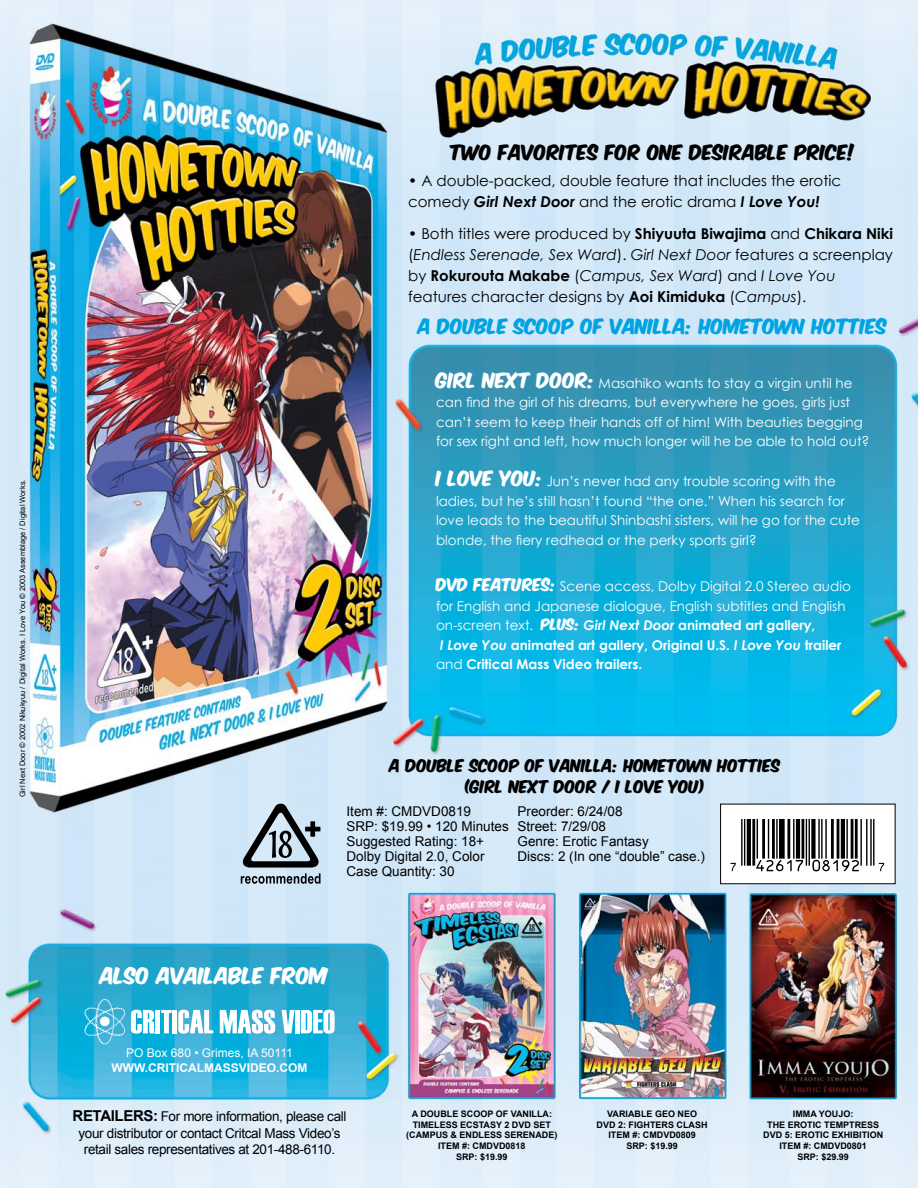
<style>
.page{position:relative;width:918px;height:1188px;background:#fff}
.page>*{position:absolute;margin:0;border:0;box-sizing:border-box;transform-origin:0 0}
.t1{font:19.5px "Komika Axis";color:#fff}
.t2{font:18px "Komika Axis";color:#00a4e2}
.t3{font:18px "Komika Axis";color:#000}
.t4{font:15px/21px "Century Gothic";color:#000}
.t5{font:15px/21px "Komika Axis";color:#000;text-align:center}
.t6{font:700 15px "Arial";color:#000}
.t7{font:13.5px/19.5px "Century Gothic";color:#fff}
.t8{font:13.5px/15px "Arial";color:#000}
.t9{font:13.5px "Arial";letter-spacing:-.025em;color:#000}
.t10{font:700 12px "Arial";color:#fff}
.t11{font:12px "Arial";color:#fff}
.t12{font:700 9px "Arial";color:#000}
.t13{font:7.5px "Arial";color:#000}
.s1{font-weight:700;font-style:italic}
.s2{font-weight:700}
.s3{font-style:italic}
.s4{font-family:"Komika Axis";font-size:18px}
.s5{font-family:"Komika Axis";font-size:15px}
.s6{font-family:"Komika Axis"}
.s7{font-weight:700;font-size:15px}
</style>
<div class="page">
<img style="left:0;top:0;width:918px;height:1188px">
<div style="left:721px;top:804px;width:174px;height:80px;background:#fff"></div>
<div style="left:720px;top:804px;width:176px;height:80px;border:1px solid #000"></div>
<svg style="left:730px;top:863px;width:6px;height:8px"></svg>
<hr style="left:744px;top:820px;width:1px;height:46px;background:#000">
<hr style="left:741px;top:820px;width:2px;height:46px;background:#000">
<hr style="left:752px;top:820px;width:3px;height:46px;background:#000">
<hr style="left:747px;top:820px;width:4px;height:46px;background:#000">
<svg style="left:756px;top:820px;width:48px;height:51px"></svg>
<hr style="left:809px;top:820px;width:1px;height:46px;background:#000">
<hr style="left:806px;top:820px;width:1px;height:46px;background:#000">
<svg style="left:811px;top:820px;width:48px;height:51px"></svg>
<hr style="left:866px;top:820px;width:1px;height:46px;background:#000">
<hr style="left:860px;top:820px;width:2px;height:46px;background:#000">
<hr style="left:873px;top:820px;width:2px;height:46px;background:#000">
<hr style="left:870px;top:820px;width:2px;height:46px;background:#000">
<svg style="left:878px;top:863px;width:6px;height:8px"></svg>
<svg style="left:241px;top:804px;width:79px;height:79px;background:#8e9ca7"></svg>
<svg style="left:131px;top:1010px;width:24px;height:24px"></svg>
<hr style="left:156px;top:1010px;width:4px;height:23px;background:#fff">
<svg style="left:161px;top:1010px;width:11px;height:23px"></svg>
<div style="left:172px;top:1010px;width:5px;height:23px;background:#fff"></div>
<svg style="left:178px;top:1010px;width:35px;height:24px"></svg>
<svg style="left:220px;top:1010px;width:55px;height:24px"></svg>
<svg style="left:282px;top:1010px;width:13px;height:23px"></svg>
<div style="left:295px;top:1010px;width:5px;height:23px;background:#fff"></div>
<svg style="left:301px;top:1010px;width:34px;height:24px"></svg>
<svg style="left:84px;top:999px;width:41px;height:45px;background:#4bb9db"></svg>
<div style="left:100px;top:1017px;width:10px;height:9px;background:#fff;border-radius:50%"></div>
<p class="t13" style="left:18px;top:797px;width:319px;rotate:-90deg">Girl Next Door © 2002 Nikukyuu / Digital Works. I Love You © 2003 Assemblage / Digital Works.</p>
<h2 class="t3" style="left:450px;top:143px;width:406px">TWO FAVORITES FOR ONE DESIRABLE PRICE!</h2>
<p class="t4" style="left:408px;top:170px;width:435px">• A double-packed, double feature that includes the erotic comedy <span class="s1">Girl Next Door</span> and the erotic drama <span class="s1">I Love You!</span></p>
<p class="t4" style="left:408px;top:223px;width:487px">• Both titles were produced by <span class="s2">Shiyuuta Biwajima</span> and <span class="s2">Chikara Niki </span>(<span class="s3">Endless Serenade, Sex Ward</span>). <span class="s3">Girl Next Door</span> features a screenplay by <span class="s2">Rokurouta Makabe</span> (<span class="s3">Campus, Sex Ward</span>) and <span class="s3">I Love You </span>features character designs by <span class="s2">Aoi Kimiduka</span> (<span class="s3">Campus</span>).</p>
<h2 class="t2" style="left:418px;top:318px;width:471px">A DOUBLE SCOOP OF VANILLA: HOMETOWN HOTTIES</h2>
<p class="t7" style="left:436px;top:373px;width:435px"><span class="s4">GIRL NEXT DOOR:</span> Masahiko wants to stay a virgin until he can find the girl of his dreams, but everywhere he goes, girls just can’t seem to keep their hands off of him! With beauties begging for sex right and left, how much longer will he be able to hold out?</p>
<p class="t7" style="left:436px;top:471px;width:426px"><span class="s4">I LOVE YOU:</span> Jun’s never had any trouble scoring with the ladies, but he’s still hasn’t found “the one.” When his search for love leads to the beautiful Shinbashi sisters, will he go for the cute blonde, the fiery redhead or the perky sports girl?</p>
<p class="t7" style="left:436px;top:576px;width:416px"><span class="s5">DVD FEATURES:</span> Scene access, Dolby Digital 2.0 Stereo audio for English and Japanese dialogue, English subtitles and English on-screen text. <span class="s6">PLUS:</span> <span class="s1">Girl Next Door</span> <span class="s2">animated art gallery,<br></span><span class="s1">I Love You</span> <span class="s2">animated art gallery, Original U.S.</span> <span class="s1">I Love You</span> <span class="s2">trailer </span>and <span class="s2">Critical Mass Video trailers.</span></p>
<p class="t5" style="left:389px;top:756px;width:392px">A DOUBLE SCOOP OF VANILLA: HOMETOWN HOTTIES (GIRL NEXT DOOR / I LOVE YOU)</p>
<p class="t8" style="left:346px;top:804px;width:164px">Item #: CMDVD0819<br>SRP: $19.99 • 120 Minutes<br>Suggested Rating: 18+<br>Dolby Digital 2.0, Color<br>Case Quantity: 30</p>
<p class="t8" style="left:518px;top:804px;width:189px">Preorder: 6/24/08<br>Street: 7/29/08<br>Genre: Erotic Fantasy<br>Discs: 2 (In one “double” case.)</p>
<h1 class="t1" style="left:100px;top:966px;width:229px">ALSO AVAILABLE FROM</h1>
<p class="t11" style="left:126px;top:1045px;width:168px">PO Box 680 • Grimes, IA 50111</p>
<p class="t10" style="left:112px;top:1060px;width:46px">WWW.CRITICALMASS</p>
<p class="t10" style="left:239px;top:1060px;width:51px">VIDEO.COM</p>
<p class="t6" style="left:73px;top:1106px;width:10px">RETAILERS</p>
<p class="t9" style="left:153px;top:1108px;width:195px"><span class="s7">:</span> For more information, please call</p>
<p class="t9" style="left:79px;top:1124px;width:263px">your distributor or contact Critcal Mass Video’s</p>
<p class="t9" style="left:84px;top:1141px;width:253px">retail sales representatives at 201-488-6110.</p>
<p class="t12" style="left:412px;top:1108px;width:142px">A DOUBLE SCOOP OF VANILLA:</p>
<p class="t12" style="left:413px;top:1119px;width:140px">TIMELESS ECSTASY 2 DVD SET</p>
<p class="t12" style="left:406px;top:1129px;width:153px">(CAMPUS &amp; ENDLESS SERENADE)</p>
<p class="t12" style="left:438px;top:1140px;width:7px">ITEM</p>
<p class="t12" style="left:462px;top:1140px;width:65px">#: CM DVD0818</p>
<p class="t12" style="left:456px;top:1151px;width:7px">SRP</p>
<p class="t12" style="left:475px;top:1151px;width:35px">: $19.99</p>
<p class="t12" style="left:607px;top:1108px;width:91px">VARIABLE GEO NEO</p>
<p class="t12" style="left:597px;top:1119px;width:113px">DVD 2: FIGHTERS CLASH</p>
<p class="t12" style="left:608px;top:1129px;width:7px">ITEM</p>
<p class="t12" style="left:632px;top:1129px;width:65px">#: CM DVD0809</p>
<p class="t12" style="left:626px;top:1140px;width:7px">SRP</p>
<p class="t12" style="left:645px;top:1140px;width:35px">: $19.99</p>
<p class="t12" style="left:793px;top:1108px;width:62px">IMMA YOUJO:</p>
<p class="t12" style="left:767px;top:1119px;width:114px">THE EROTIC TEMPTRESS</p>
<p class="t12" style="left:763px;top:1129px;width:122px">DVD 5: EROTIC EXHIBITION</p>
<p class="t12" style="left:779px;top:1140px;width:7px">ITEM</p>
<p class="t12" style="left:803px;top:1140px;width:65px">#: CM DVD0801</p>
<p class="t12" style="left:797px;top:1151px;width:7px">SRP</p>
<p class="t12" style="left:816px;top:1151px;width:35px">: $29.99</p>
</div>
